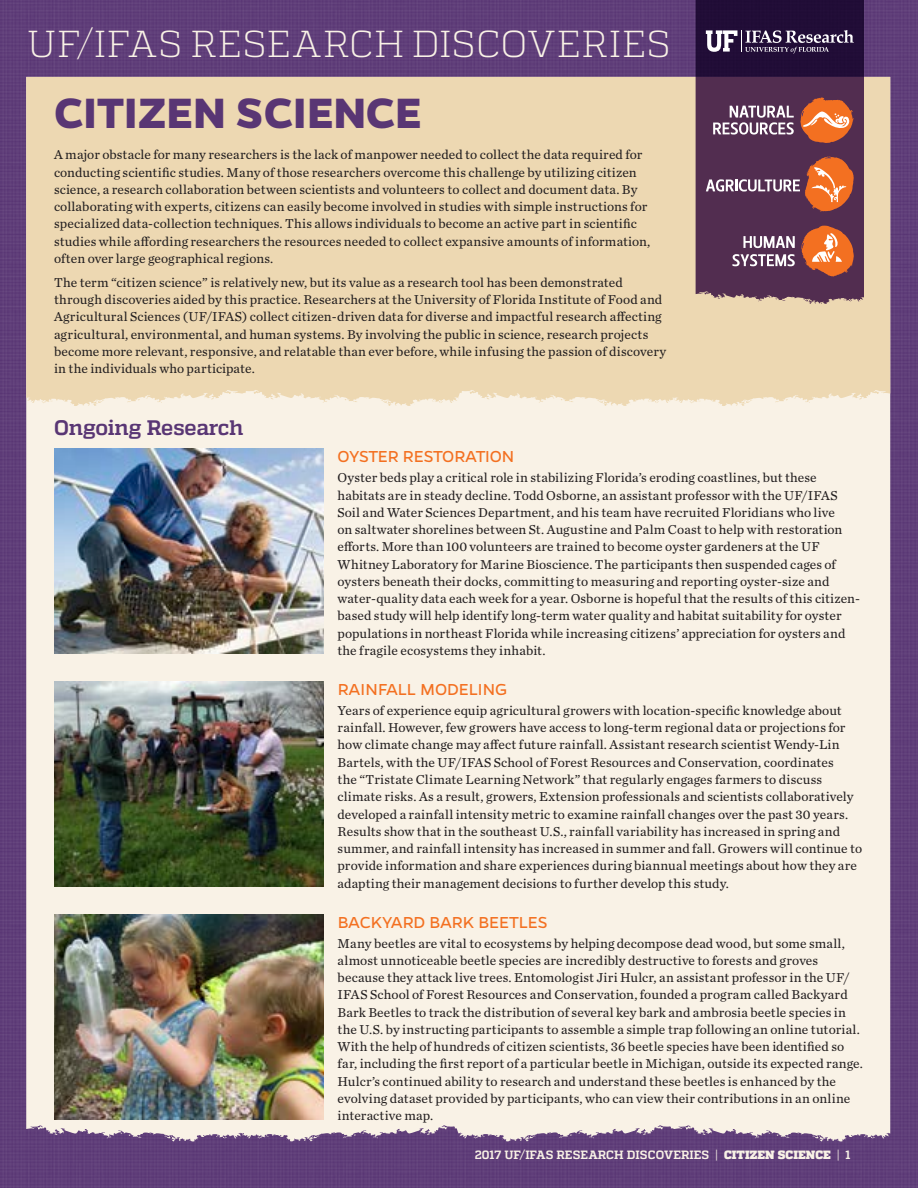
<style>
.page{position:relative;width:918px;height:1188px;background:#603e79}
.page>*{position:absolute;margin:0;border:0;box-sizing:border-box;transform-origin:0 0}
.t1{font:700 48px "Gentona";color:#593674}
.t2{font:300 37.5px "Quadon";letter-spacing:.015em;color:#f9f2e6}
.t3{font:700 21px "Quadon";letter-spacing:-.01em;color:#593674}
.t4{font:18px "Gentona";letter-spacing:-.01em;color:#f37021}
.t5{font:13.5px/17.2px "Chronicle Text G2";letter-spacing:.01em;color:#231f20}
.t6{font:700 12px "Quadon";color:#f9f2e6}
.s1{font-weight:900}
</style>
<div class="page">
<div style="left:26px;top:406px;width:864px;height:736px;background:#f9f2e6"></div>
<svg style="left:164px;top:1136px;width:8px;height:2px"></svg>
<svg style="left:528px;top:1135px;width:8px;height:3px"></svg>
<svg style="left:311px;top:1135px;width:9px;height:3px"></svg>
<div style="left:26px;top:77px;width:864px;height:329px;background:#edd8b2"></div>
<svg style="left:744px;top:400px;width:9px;height:3px"></svg>
<svg style="left:380px;top:400px;width:9px;height:3px"></svg>
<svg style="left:597px;top:400px;width:8px;height:3px"></svg>
<svg style="left:696px;top:0;width:168px;height:304px;background:#48284b"></svg>
<svg style="left:707px;top:294px;width:6px;height:2px"></svg>
<svg style="left:803px;top:299px;width:7px;height:2px"></svg>
<svg style="left:706px;top:30px;width:148px;height:24px;background:#5f506f"></svg>
<img style="left:54px;top:449px;width:270px;height:205px">
<img style="left:54px;top:682px;width:270px;height:205px">
<img style="left:54px;top:914px;width:270px;height:205px">
<svg style="left:713px;top:106px;width:81px;height:29px"></svg>
<svg style="left:800px;top:97px;width:54px;height:46px;background:#c96d45"></svg>
<svg style="left:743px;top:236px;width:52px;height:12px"></svg>
<svg style="left:732px;top:254px;width:63px;height:12px"></svg>
<svg style="left:801px;top:226px;width:53px;height:51px;background:#c86b43"></svg>
<svg style="left:706px;top:156px;width:148px;height:57px;background:#834d54"></svg>
<h2 class="t2" style="left:27px;top:23px;width:645px">UF/IFAS RESEARCH DISCOVERIES</h2>
<h1 class="t1" style="left:54px;top:85px;width:369px">CITIZEN SCIENCE</h1>
<p class="t5" style="left:54px;top:145px;width:598px">A major obstacle for many researchers is the lack of manpower needed to collect the data required for conducting scientific studies. Many of those researchers overcome this challenge by utilizing citizen science, a research collaboration between scientists and volunteers to collect and document data. By collaborating with experts, citizens can easily become involved in studies with simple instructions for specialized data-collection techniques. This allows individuals to become an active part in scientific studies while affording researchers the resources needed to collect expansive amounts of information, often over large geographical regions.</p>
<p class="t5" style="left:54px;top:273px;width:614px">The term “citizen science” is relatively new, but its value as a research tool has been demonstrated through discoveries aided by this practice. Researchers at the University of Florida Institute of Food and Agricultural Sciences (UF/IFAS) collect citizen-driven data for diverse and impactful research affecting agricultural, environmental, and human systems. By involving the public in science, research projects become more relevant, responsive, and relatable than ever before, while infusing the passion of discovery in the individuals who participate.</p>
<h3 class="t3" style="left:54px;top:416px;width:191px">Ongoing Research</h3>
<h3 class="t4" style="left:338px;top:447px;width:178px">OYSTER RESTORATION</h3>
<p class="t5" style="left:338px;top:468px;width:524px">Oyster beds play a critical role in stabilizing Florida’s eroding coastlines, but these habitats are in steady decline. Todd Osborne, an assistant professor with the UF/IFAS Soil and Water Sciences Department, and his team have recruited Floridians who live<br>on saltwater shorelines between St. Augustine and Palm Coast to help with restoration efforts. More than 100 volunteers are trained to become oyster gardeners at the UF Whitney Laboratory for Marine Bioscience. The participants then suspended cages of oysters beneath their docks, committing to measuring and reporting oyster-size and water-quality data each week for a year. Osborne is hopeful that the results of this citizen&shy;based study will help identify long-term water quality and habitat suitability for oyster populations in northeast Florida while increasing citizens’ appreciation for oysters and the fragile ecosystems they inhabit.</p>
<h3 class="t4" style="left:338px;top:679px;width:171px">RAINFALL MODELING</h3>
<p class="t5" style="left:338px;top:701px;width:526px">Years of experience equip agricultural growers with location-specific knowledge about rainfall. However, few growers have access to long-term regional data or projections for how climate change may affect future rainfall. Assistant research scientist Wendy-Lin Bartels, with the UF/IFAS School of Forest Resources and Conservation, coordinates<br>the “Tristate Climate Learning Network” that regularly engages farmers to discuss climate risks. As a result, growers, Extension professionals and scientists collaboratively developed a rainfall intensity metric to examine rainfall changes over the past 30 years.<br>Results show that in the southeast U.S., rainfall variability has increased in spring and summer, and rainfall intensity has increased in summer and fall. Growers will continue to provide information and share experiences during biannual meetings about how they are adapting their management decisions to further develop this study.</p>
<h3 class="t4" style="left:338px;top:912px;width:211px">BACKYARD BARK BEETLES</h3>
<p class="t5" style="left:338px;top:934px;width:527px">Many beetles are vital to ecosystems by helping decompose dead wood, but some small, almost unnoticeable beetle species are incredibly destructive to forests and groves because they attack live trees. Entomologist Jiri Hulcr, an assistant professor in the UF/ IFAS School of Forest Resources and Conservation, founded a program called Backyard Bark Beetles to track the distribution of several key bark and ambrosia beetle species in the U.S. by instructing participants to assemble a simple trap following an online tutorial.<br>With the help of hundreds of citizen scientists, 36 beetle species have been identified so far, including the first report of a particular beetle in Michigan, outside its expected range.<br>Hulcr’s continued ability to research and understand these beetles is enhanced by the evolving dataset provided by participants, who can view their contributions in an online interactive map.</p>
<p class="t6" style="left:475px;top:1147px;width:377px">2017 UF/IFAS RESEARCH DISCOVERIES | <span class="s1">CITIZEN SCIENCE</span> | 1</p>
</div>
